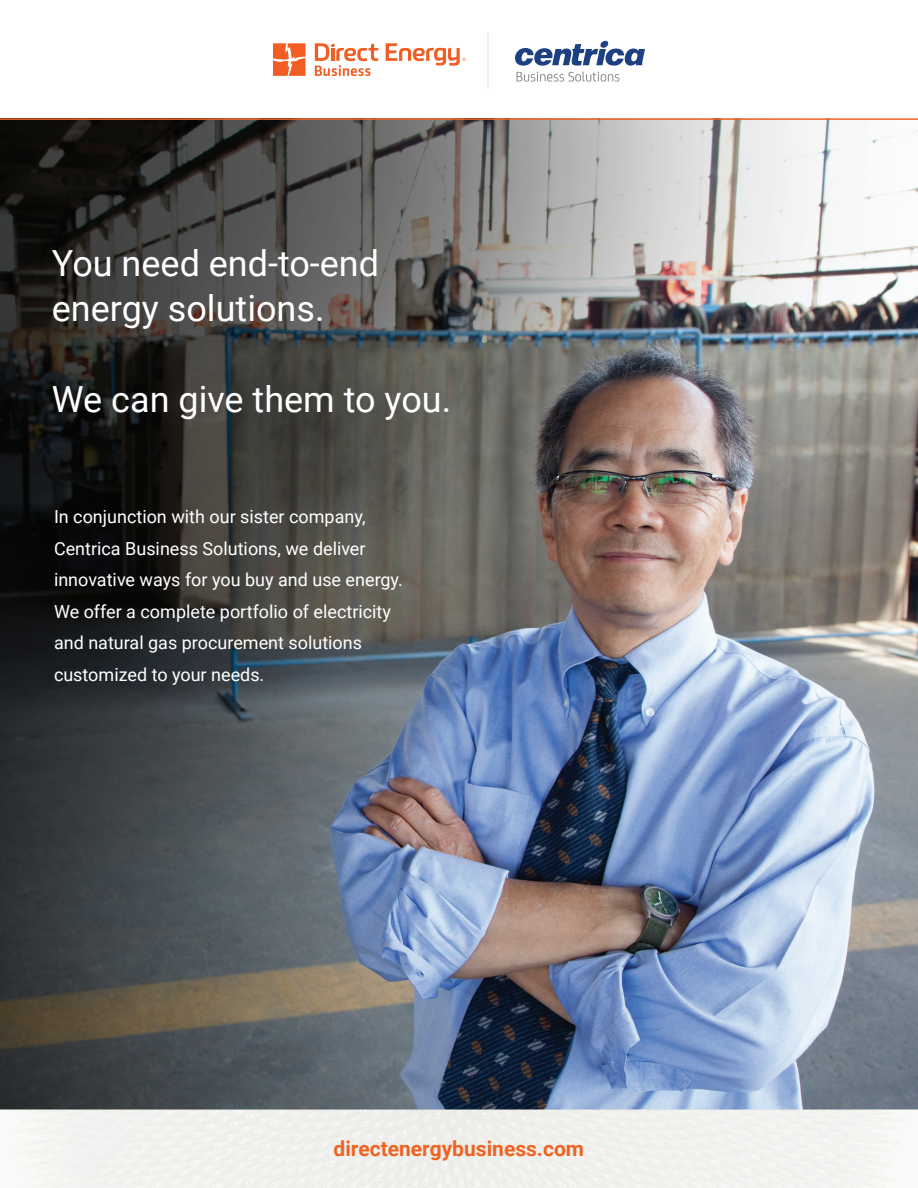
<style>
.page{position:relative;width:918px;height:1188px;background:#fff}
.page>*{position:absolute;margin:0;border:0;box-sizing:border-box;transform-origin:0 0}
.t1{font:36px/45.3px "Roboto";color:#fff}
.t2{font:700 21px "Roboto";color:#ee6422}
.t3{font:18px/31.5px "Roboto";color:#fff}
</style>
<div class="page">
<svg style="left:273px;top:43px;width:32px;height:33px"></svg>
<svg style="left:315px;top:43px;width:64px;height:33px"></svg>
<svg style="left:386px;top:43px;width:80px;height:23px"></svg>
<svg style="left:515px;top:41px;width:130px;height:25px"></svg>
<svg style="left:517px;top:72px;width:102px;height:10px"></svg>
<hr style="left:488px;top:32px;width:1px;height:56px;background:#dcdddf">
<img style="left:0;top:120px;width:918px;height:1068px">
<hr style="left:0;top:118px;width:918px;height:2px;background:#ee6422">
<h1 class="t1" style="left:52px;top:239px;width:329px">You need end-to-end energy solutions.</h1>
<h1 class="t1" style="left:52px;top:375px;width:401px">We can give them to you.</h1>
<p class="t3" style="left:54px;top:500px;width:350px">In conjunction with our sister company, Centrica Business Solutions, we deliver innovative ways for you buy and use energy.<br>We offer a complete portfolio of electricity and natural gas procurement solutions customized to your needs.</p>
<p class="t2" style="left:334px;top:1134px;width:252px">directenergybusiness.com</p>
</div>
